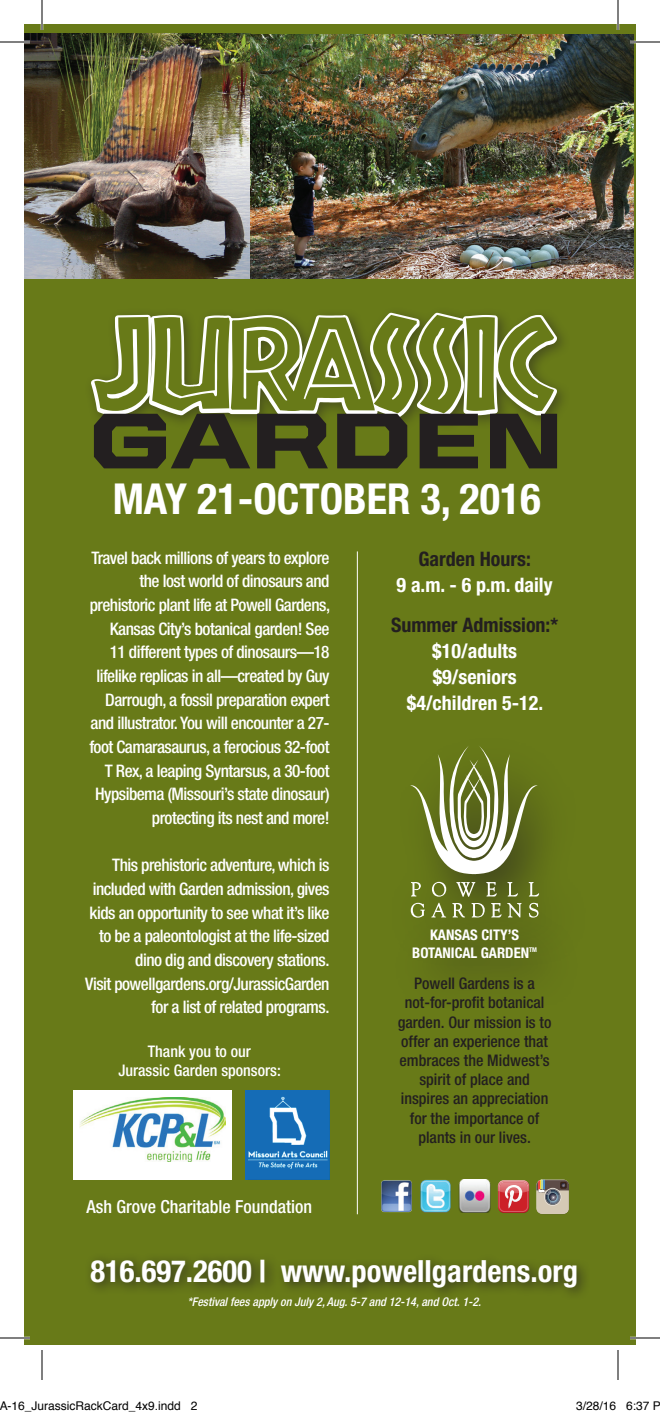
<style>
.page{position:relative;width:660px;height:1416px;background:#fff}
.page>*{position:absolute;margin:0;border:0;box-sizing:border-box;transform-origin:0 0}
.t1{font:700 condensed 42.8px "Helvetica Neue LT Std";color:#fff}
.t2{font:700 condensed 30.6px "Helvetica Neue LT Std";color:#fff}
.t3{font:700 condensed 20px/26px "Helvetica Neue LT Std";color:#fff;text-align:center}
.t4{font:700 condensed 20px "Helvetica Neue LT Std";color:#231f20}
.t5{font:500 condensed 18px "Helvetica Neue LT Std";color:#fff}
.t6{font:500 condensed 17.2px/23.6px "Helvetica Neue LT Std";letter-spacing:-.03em;color:#fff;text-align:right}
.t7{font:500 condensed 16px/19.2px "Helvetica Neue LT Std";color:#231f20;text-align:center}
.t8{font:500 condensed 16px/19.2px "Helvetica Neue LT Std";color:#fff;text-align:center}
.t9{font:700 condensed 14.6px/17.6px "Helvetica Neue LT Std";color:#fff;text-align:center}
.t10{font:italic 500 condensed 12px "Helvetica Neue LT Std";color:#fff}
.t11{font:12px "Helvetica";color:#000}
.t12{font:700 condensed 6.6px "Helvetica Neue LT Std";color:#fff}
</style>
<div class="page">
<div style="left:24px;top:24px;width:612px;height:1320px;background:#687a18"></div>
<div style="left:84px;top:1253px;width:507px;height:48px;background:#231f20;opacity:.75"></div>
<img style="left:24px;top:33px;width:610px;height:245px">
<img style="left:87px;top:33px;width:475px;height:388px">
<svg style="left:94px;top:414px;width:463px;height:54px"></svg>
<svg style="left:94px;top:315px;width:460px;height:98px"></svg>
<img style="left:381px;top:1180px;width:31px;height:33px">
<img style="left:420px;top:1180px;width:31px;height:33px">
<img style="left:458px;top:1180px;width:33px;height:33px">
<div style="left:497px;top:1179px;width:33px;height:31px;background:#fff;opacity:.75"></div>
<div style="left:497px;top:1182px;width:33px;height:32px;background:#231f20;opacity:.75"></div>
<div style="left:536px;top:1179px;width:34px;height:33px;background:#fff;opacity:.75"></div>
<div style="left:536px;top:1181px;width:34px;height:34px;background:#231f20;opacity:.75"></div>
<div style="left:387px;top:730px;width:202px;height:240px;background:#231f20;opacity:.75"></div>
<svg style="left:411px;top:882px;width:10px;height:15px"></svg>
<svg style="left:432px;top:882px;width:14px;height:15px"></svg>
<svg style="left:456px;top:882px;width:19px;height:15px"></svg>
<svg style="left:486px;top:882px;width:11px;height:15px"></svg>
<svg style="left:507px;top:882px;width:11px;height:15px"></svg>
<svg style="left:529px;top:882px;width:10px;height:15px"></svg>
<svg style="left:411px;top:903px;width:14px;height:1px"></svg>
<svg style="left:431px;top:903px;width:15px;height:1px"></svg>
<svg style="left:452px;top:903px;width:13px;height:1px"></svg>
<svg style="left:471px;top:903px;width:14px;height:1px"></svg>
<svg style="left:491px;top:903px;width:31px;height:1px"></svg>
<svg style="left:410px;top:745px;width:128px;height:129px"></svg>
<div style="left:390px;top:904px;width:195px;height:108px;background:#647518"></div>
<hr style="left:357px;top:551px;width:1px;height:663px;background:#fff">
<div style="left:73px;top:1090px;width:158px;height:90px;background:#fff"></div>
<img style="left:80px;top:1098px;width:145px;height:63px">
<img style="left:245px;top:1090px;width:85px;height:90px">
<hr style="left:0;top:41px;width:30px;height:2px;background:#fff">
<hr style="left:630px;top:41px;width:30px;height:2px;background:#fff">
<hr style="left:0;top:1337px;width:30px;height:2px;background:#fff">
<hr style="left:630px;top:1337px;width:30px;height:2px;background:#fff">
<hr style="left:41px;top:0;width:2px;height:30px;background:#fff">
<hr style="left:617px;top:0;width:2px;height:30px;background:#fff">
<hr style="left:0;top:42px;width:30px;height:1px;background:#000">
<hr style="left:630px;top:42px;width:30px;height:1px;background:#000">
<hr style="left:0;top:1338px;width:30px;height:1px;background:#000">
<hr style="left:630px;top:1338px;width:30px;height:1px;background:#000">
<hr style="left:42px;top:0;width:1px;height:30px;background:#000">
<hr style="left:42px;top:1350px;width:1px;height:30px;background:#000">
<hr style="left:618px;top:0;width:1px;height:30px;background:#000">
<hr style="left:618px;top:1350px;width:1px;height:30px;background:#000">
<h1 class="t1" style="left:113px;top:473px;width:429px">MAY 21-OCTOBER 3, 2016</h1>
<p class="t6" style="left:89px;top:546px;width:242px">Travel back millions of years to explore the lost world of dinosaurs and prehistoric plant life at Powell Gardens, Kansas City’s botanical garden! See<br>11 different types of dinosaurs—18 lifelike replicas in all—created by Guy Darrough, a fossil preparation expert and illustrator. You will encounter a 27- foot Camarasaurus, a ferocious 32-foot T Rex, a leaping Syntarsus, a 30-foot Hypsibema (Missouri’s state dinosaur) protecting its nest and more!</p>
<p class="t6" style="left:85px;top:853px;width:246px">This prehistoric adventure, which is included with Garden admission, gives kids an opportunity to see what it’s like to be a paleontologist at the life-sized dino dig and discovery stations.<br>Visit powellgardens.org/JurassicGarden for a list of related programs.</p>
<p class="t4" style="left:418px;top:546px;width:114px">Garden Hours:</p>
<p class="t3" style="left:397px;top:571px;width:157px">9 a.m. - 6 p.m. daily</p>
<p class="t4" style="left:391px;top:612px;width:169px">Summer Admission:*</p>
<p class="t3" style="left:407px;top:637px;width:138px">$10/adults $9/seniors $4/children 5-12.</p>
<p class="t9" style="left:412px;top:926px;width:118px">KANSAS CITY’S<br>BOTANICAL GARDEN</p>
<p class="t12" style="left:529px;top:946px;width:9px">TM</p>
<p class="t7" style="left:398px;top:974px;width:155px">Powell Gardens is a not-for-profit botanical garden. Our mission is to offer an experience that embraces the Midwest’s spirit of place and inspires an appreciation for the importance of plants in our lives.</p>
<p class="t8" style="left:118px;top:1042px;width:164px">Thank you to our<br>Jurassic Garden sponsors:</p>
<p class="t5" style="left:87px;top:1196px;width:227px">Ash Grove Charitable Foundation</p>
<h2 class="t2" style="left:90px;top:1252px;width:489px">816.697.2600 | www.powellgardens.org</h2>
<p class="t10" style="left:187px;top:1295px;width:295px">*Festival fees apply on July 2, Aug. 5-7 and 12-14, and Oct. 1-2.</p>
<p class="t11" style="left:-1px;top:1397px;width:200px">A-16_JurassicRackCard_4x9.indd 2</p>
<p class="t11" style="left:576px;top:1397px;width:86px">3/28/16 6:37 P</p>
</div>
